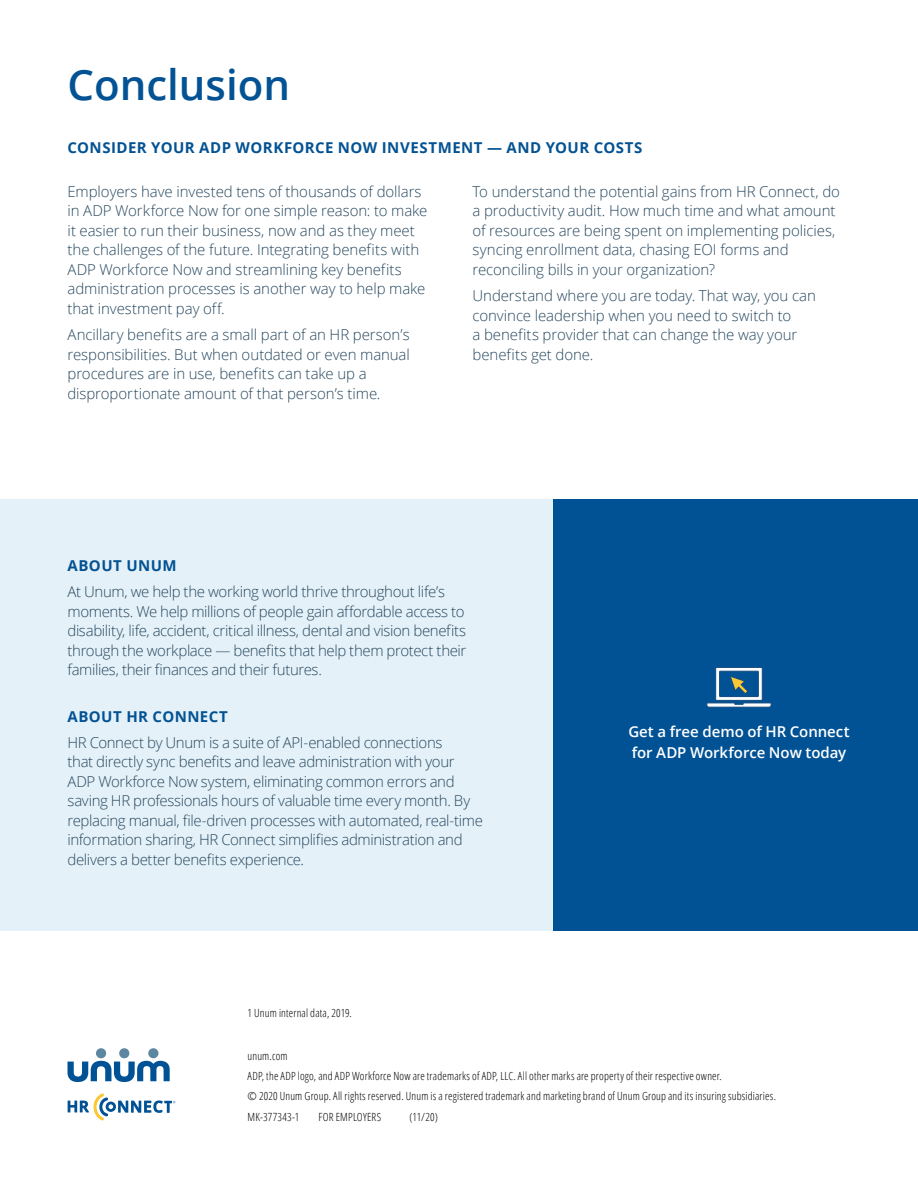
<style>
.page{position:relative;width:918px;height:1188px;background:#fff}
.page>*{position:absolute;margin:0;border:0;box-sizing:border-box;transform-origin:0 0}
.t1{font:600 42px "Open Sans";color:#035293}
.Body_Copy_1{font:300 15px/19.5px "Open Sans";letter-spacing:-.01em;color:#27485f}
.Subhead_CAPS{font:700 15px "Open Sans";letter-spacing:.03em;color:#035293}
.Body_Copy_1-2{font:600 15px/21px "Open Sans";letter-spacing:-.005em;color:#fff}
.t2{font:300 11.25px "Open Sans Condensed";letter-spacing:.015em;color:#000}
</style>
<div class="page">
<svg style="left:68px;top:1061px;width:102px;height:21px"></svg>
<div style="left:96px;top:1048px;width:10px;height:10px;background:#5d87a1;border-radius:50%"></div>
<div style="left:119px;top:1048px;width:10px;height:10px;background:#5d87a1;border-radius:50%"></div>
<div style="left:148px;top:1048px;width:10px;height:10px;background:#5d87a1;border-radius:50%"></div>
<svg style="left:68px;top:1093px;width:107px;height:27px"></svg>
<div style="left:0;top:500px;width:554px;height:432px;background:#e5f1f8"></div>
<div style="left:554px;top:500px;width:364px;height:432px;background:#005295"></div>
<svg style="left:706px;top:667px;width:66px;height:41px"></svg>
<h1 class="t1" style="left:68px;top:56px;width:224px">Conclusion</h1>
<p class="Subhead_CAPS" style="left:68px;top:137px;width:577px">CONSIDER YOUR ADP WORKFORCE NOW INVESTMENT — AND YOUR COSTS</p>
<p class="Body_Copy_1" style="left:68px;top:181px;width:362px">Employers have invested tens of thousands of dollars in ADP Workforce Now for one simple reason: to make it easier to run their business, now and as they meet the challenges of the future. Integrating benefits with ADP Workforce Now and streamlining key benefits administration processes is another way to help make that investment pay off.</p>
<p class="Body_Copy_1" style="left:68px;top:324px;width:344px">Ancillary benefits are a small part of an HR person’s responsibilities. But when outdated or even manual procedures are in use, benefits can take up a disproportionate amount of that person’s time.</p>
<p class="Body_Copy_1" style="left:472px;top:181px;width:369px">To understand the potential gains from HR Connect, do a productivity audit. How much time and what amount of resources are being spent on implementing policies, syncing enrollment data, chasing EOI forms and reconciling bills in your organization?</p>
<p class="Body_Copy_1" style="left:472px;top:285px;width:345px">Understand where you are today. That way, you can convince leadership when you need to switch to<br>a benefits provider that can change the way your benefits get done.</p>
<p class="Subhead_CAPS" style="left:68px;top:555px;width:111px">ABOUT UNUM</p>
<p class="Body_Copy_1" style="left:68px;top:582px;width:400px">At Unum, we help the working world thrive throughout life’s moments. We help millions of people gain affordable access to disability, life, accident, critical illness, dental and vision benefits through the workplace — benefits that help them protect their families, their finances and their futures.</p>
<p class="Subhead_CAPS" style="left:68px;top:706px;width:162px">ABOUT HR CONNECT</p>
<p class="Body_Copy_1" style="left:68px;top:732px;width:417px">HR Connect by Unum is a suite of API-enabled connections<br>that directly sync benefits and leave administration with your ADP Workforce Now system, eliminating common errors and saving HR professionals hours of valuable time every month. By replacing manual, file-driven processes with automated, real-time information sharing, HR Connect simplifies administration and delivers a better benefits experience.</p>
<p class="Body_Copy_1-2" style="left:628px;top:721px;width:223px">Get a free demo of HR Connect for ADP Workforce Now today</p>
<p class="t2" style="left:248px;top:1005px;width:106px">1 Unum internal data, 2019.</p>
<p class="t2" style="left:248px;top:1048px;width:42px">unum.com</p>
<p class="t2" style="left:248px;top:1068px;width:476px">ADP, the ADP logo, and ADP Workforce Now are trademarks of ADP, LLC. All other marks are property of their respective owner.</p>
<p class="t2" style="left:248px;top:1089px;width:530px">© 2020 Unum Group. All rights reserved. Unum is a registered trademark and marketing brand of Unum Group and its insuring subsidiaries.</p>
<p class="t2" style="left:248px;top:1109px;width:53px">MK-377343-1</p>
<p class="t2" style="left:319px;top:1109px;width:64px">FOR EMPLOYERS</p>
<p class="t2" style="left:410px;top:1109px;width:30px">(11/20)</p>
</div>
